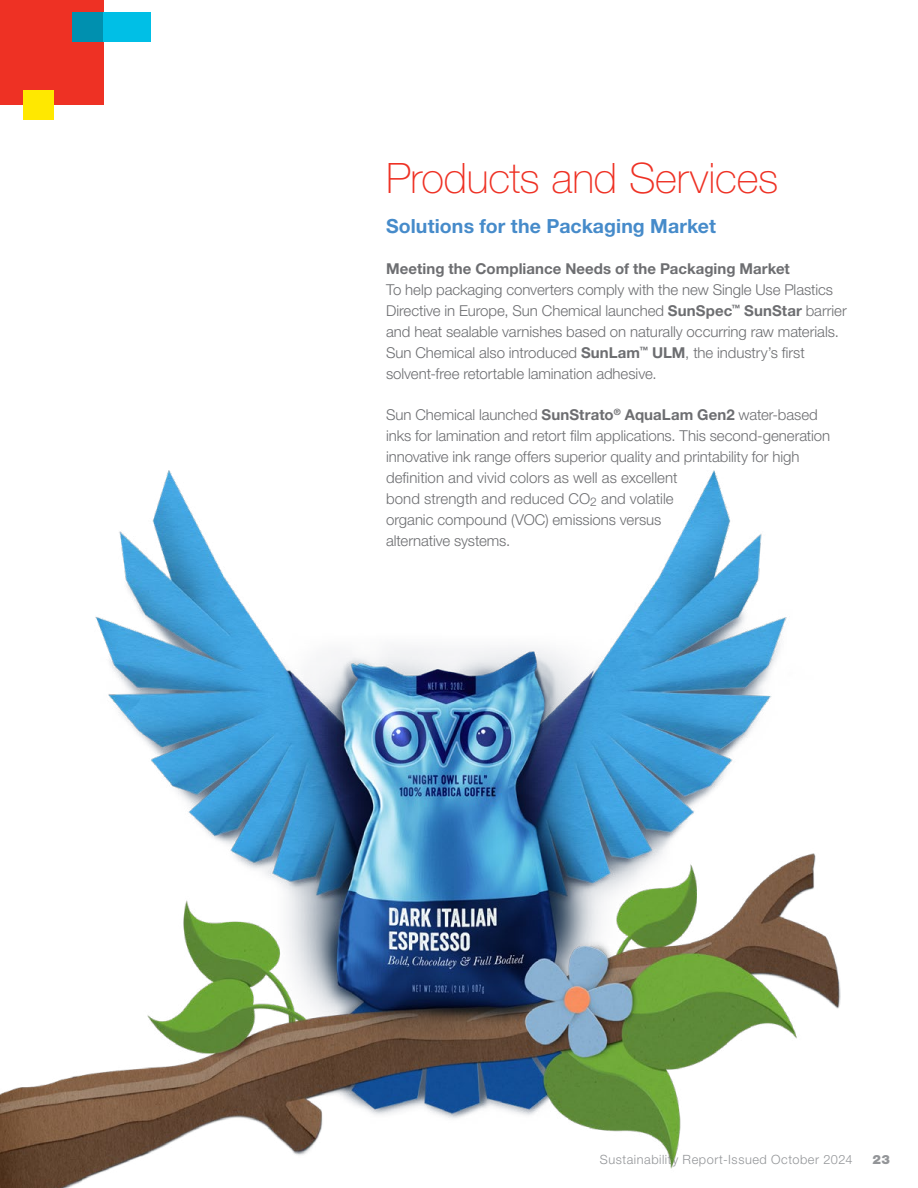
<style>
.page{position:relative;width:918px;height:1188px;background:#fff}
.page>*{position:absolute;margin:0;border:0;box-sizing:border-box;transform-origin:0 0}
.t1{font:100 42px "Helvetica Neue LT Pro";letter-spacing:-.01em;color:#ee3124}
.t2{font:700 19.5px "Helvetica Neue LT Pro";letter-spacing:.005em;color:#468bca}
.t3{font:300 15px/21px "Helvetica Neue LT Pro";letter-spacing:-.005em;color:#6d6e71}
.t4{font:700 15px "Helvetica Neue LT Pro";letter-spacing:.005em;color:#6d6e71}
.t5{font:300 12.75px "Helvetica Neue LT Pro";letter-spacing:.045em;color:#939598}
.t6{font:900 12.75px "Helvetica Neue LT Pro";color:#939598}
.s1{font-weight:700}
</style>
<div class="page">
<div style="left:0;top:0;width:103px;height:105px;background:#ee3124"></div>
<div style="left:24px;top:90px;width:30px;height:30px;background:#ffe800"></div>
<div style="left:103px;top:12px;width:48px;height:30px;background:#00bfe6"></div>
<div style="left:73px;top:12px;width:30px;height:30px;background:#0090af"></div>
<img style="left:0;top:471px;width:841px;height:717px">
<h1 class="t1" style="left:386px;top:153px;width:394px">Products and Services</h1>
<h2 class="t2" style="left:386px;top:214px;width:331px">Solutions for the Packaging Market</h2>
<p class="t4" style="left:386px;top:259px;width:405px">Meeting the Compliance Needs of the Packaging Market</p>
<p class="t3" style="left:386px;top:279px;width:462px">To help packaging converters comply with the new Single Use Plastics Directive in Europe, Sun Chemical launched <span class="s1">SunSpec</span><sup>™</sup> <span class="s1">SunStar</span> barrier and heat sealable varnishes based on naturally occurring raw materials.<br>Sun Chemical also introduced <span class="s1">SunLam</span><sup>™</sup> <span class="s1">ULM</span>, the industry’s first solvent-free retortable lamination adhesive.</p>
<p class="t3" style="left:386px;top:404px;width:446px">Sun Chemical launched <span class="s1">SunStrato</span><sup>®</sup> <span class="s1">AquaLam Gen2</span> water-based inks for lamination and retort film applications. This second-generation innovative ink range offers superior quality and printability for high definition and vivid colors as well as excellent<br>bond strength and reduced CO<sub>2</sub> and volatile<br>organic compound (VOC) emissions versus<br>alternative systems.</p>
<p class="t5" style="left:600px;top:1151px;width:254px">Sustainability Report-Issued October 2024</p>
<p class="t6" style="left:872px;top:1151px;width:19px">23</p>
</div>
